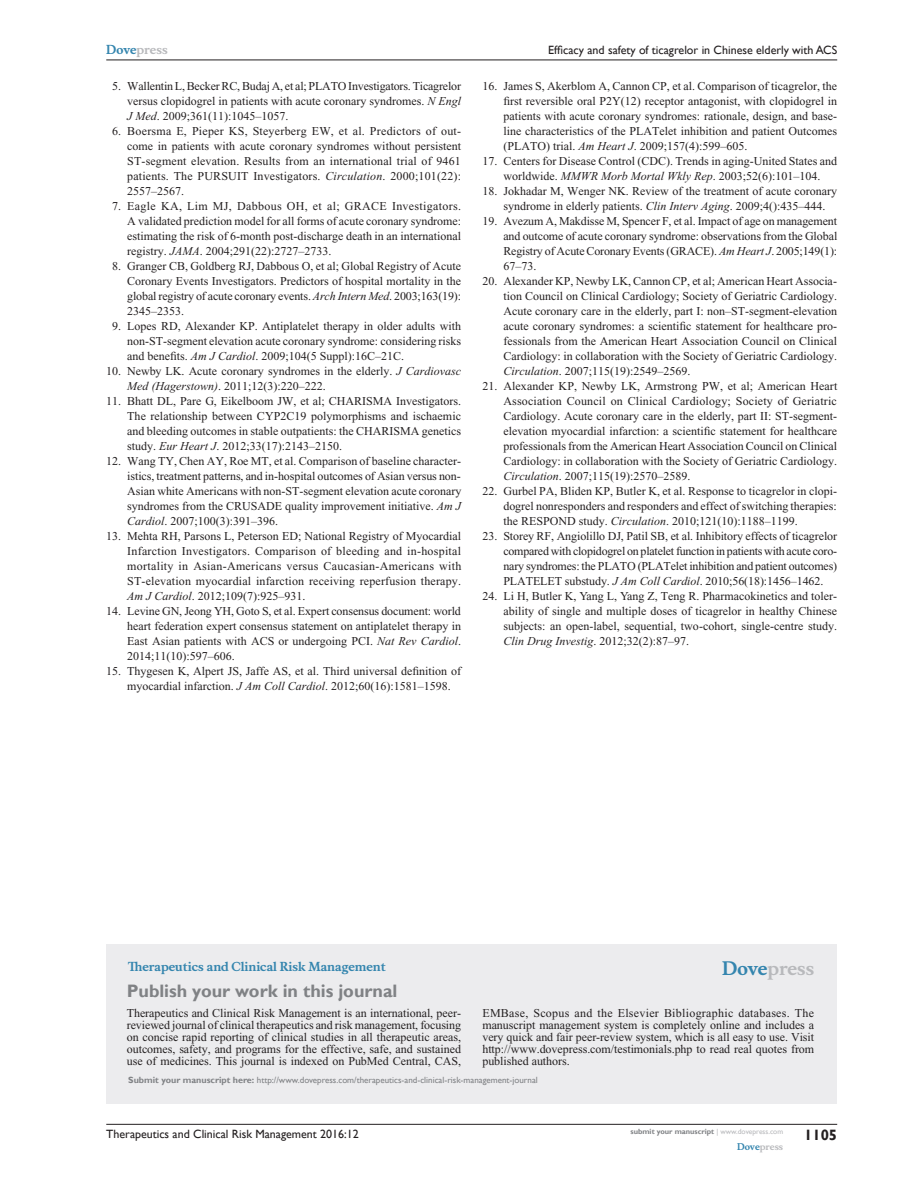
<style>
.page{position:relative;width:918px;height:1188px;background:#fff}
.page>*{position:absolute;margin:0;border:0;box-sizing:border-box;transform-origin:0 0}
.PromBx-H1{font:700 18px "Gill Sans";color:#808285}
.PromBx-Brand{font:700 18px "Musee";color:#b8b9bc}
.t1{font:700 15px "Gill Sans";color:#231f20}
.RefNL2{font:12px/15px "Times New Roman";color:#231f20;text-align:justify}
.PromBx-Tx{font:12px/12px "Times New Roman";letter-spacing:-.005em;color:#231f20;text-align:justify}
.t2{font:12px "Gill Sans";color:#231f20}
.PromBx-JrnlName{font:700 12px "Musee";color:#3485ae}
.t3{font:700 12px "Musee";color:#b8b9bc}
.PromBx-SubmitMssWebA{font:9px "Gill Sans";color:#808285}
.t4{font:700 9px "Musee";color:#b8b9bc}
.t5{font:700 7.5px "Gill Sans";color:#808285}
.s1{color:#3485ae}
.s2{font-style:italic}
.s3{font-weight:700}
.s4{font-weight:400;color:#b8b9bc}
</style>
<div class="page">
<div style="left:106px;top:944px;width:731px;height:159px;background:#ececee"></div>
<hr style="left:106px;top:1124px;width:731px;height:1px;background:#231f20">
<hr style="left:106px;top:60px;width:731px;height:1px;background:#231f20">
<p class="t3" style="left:106px;top:43px;width:63px"><span class="s1">Dove</span>press</p>
<p class="RefNL2" style="left:127px;top:79px;width:335px;text-indent:-15px">5. Wallentin L, Becker RC, Budaj A, et al; PLATO Investigators. Ticagrelor versus clopidogrel in patients with acute coronary syndromes. <span class="s2">N Engl J Med</span>. 2009;361(11):1045–1057.</p>
<p class="RefNL2" style="left:127px;top:124px;width:335px;text-indent:-15px">6. Boersma E, Pieper KS, Steyerberg EW, et al. Predictors of out&shy;come in patients with acute coronary syndromes without persistent ST-segment elevation. Results from an international trial of 9461 patients. The PURSUIT Investigators. <span class="s2">Circulation</span>. 2000;101(22):<br>2557–2567.</p>
<p class="RefNL2" style="left:127px;top:199px;width:335px;text-indent:-15px">7. Eagle KA, Lim MJ, Dabbous OH, et al; GRACE Investigators.<br>A validated prediction model for all forms of acute coronary syndrome: estimating the risk of 6-month post-discharge death in an international registry. <span class="s2">JAMA</span>. 2004;291(22):2727–2733.</p>
<p class="RefNL2" style="left:127px;top:259px;width:335px;text-indent:-15px">8. Granger CB, Goldberg RJ, Dabbous O, et al; Global Registry of Acute Coronary Events Investigators. Predictors of hospital mortality in the global registry of acute coronary events. <span class="s2">Arch Intern Med</span>. 2003;163(19):<br>2345–2353.</p>
<p class="RefNL2" style="left:127px;top:319px;width:335px;text-indent:-15px">9. Lopes RD, Alexander KP. Antiplatelet therapy in older adults with non-ST-segment elevation acute coronary syndrome: considering risks and benefits. <span class="s2">Am J Cardiol</span>. 2009;104(5 Suppl):16C–21C.</p>
<p class="RefNL2" style="left:127px;top:364px;width:335px;text-indent:-21px">10. Newby LK. Acute coronary syndromes in the elderly. <span class="s2">J Cardiovasc<br>Med (Hagerstown)</span>. 2011;12(3):220–222.</p>
<p class="RefNL2" style="left:127px;top:394px;width:335px;text-indent:-21px">11. Bhatt DL, Pare G, Eikelboom JW, et al; CHARISMA Investigators.<br>The relationship between CYP2C19 polymorphisms and ischaemic and bleeding outcomes in stable outpatients: the CHARISMA genetics study. <span class="s2">Eur Heart J</span>. 2012;33(17):2143–2150.</p>
<p class="RefNL2" style="left:127px;top:454px;width:336px;text-indent:-21px">12. Wang TY, Chen AY, Roe MT, et al. Comparison of baseline character&shy;istics, treatment patterns, and in-hospital outcomes of Asian versus non-Asian white Americans with non-ST-segment elevation acute coronary syndromes from the CRUSADE quality improvement initiative. <span class="s2">Am J Cardiol</span>. 2007;100(3):391–396.</p>
<p class="RefNL2" style="left:127px;top:529px;width:336px;text-indent:-21px">13. Mehta RH, Parsons L, Peterson ED; National Registry of Myocardial Infarction Investigators. Comparison of bleeding and in-hospital mortality in Asian-Americans versus Caucasian-Americans with ST-elevation myocardial infarction receiving reperfusion therapy.<br><span class="s2">Am J Cardiol</span>. 2012;109(7):925–931.</p>
<p class="RefNL2" style="left:127px;top:604px;width:335px;text-indent:-21px">14. Levine GN, Jeong YH, Goto S, et al. Expert consensus document: world heart federation expert consensus statement on antiplatelet therapy in East Asian patients with ACS or undergoing PCI. <span class="s2">Nat Rev Cardiol</span>.<br>2014;11(10):597–606.</p>
<p class="RefNL2" style="left:127px;top:664px;width:335px;text-indent:-21px">15. Thygesen K, Alpert JS, Jaffe AS, et al. Third universal definition of myocardial infarction. <span class="s2">J Am Coll Cardiol</span>. 2012;60(16):1581–1598.</p>
<p class="t2" style="left:548px;top:43px;width:290px">Efficacy and safety of ticagrelor in Chinese elderly with ACS</p>
<p class="RefNL2" style="left:503px;top:79px;width:335px;text-indent:-21px">16. James S, Akerblom A, Cannon CP, et al. Comparison of ticagrelor, the first reversible oral P2Y(12) receptor antagonist, with clopidogrel in patients with acute coronary syndromes: rationale, design, and base&shy;line characteristics of the PLATelet inhibition and patient Outcomes (PLATO) trial. <span class="s2">Am Heart J</span>. 2009;157(4):599–605.</p>
<p class="RefNL2" style="left:482px;top:154px;width:356px;text-align:center">17. Centers for Disease Control (CDC). Trends in aging-United States and worldwide. <span class="s2">MMWR Morb Mortal Wkly Rep</span>. 2003;52(6):101–104.</p>
<p class="RefNL2" style="left:503px;top:184px;width:335px;text-indent:-21px">18. Jokhadar M, Wenger NK. Review of the treatment of acute coronary syndrome in elderly patients. <span class="s2">Clin Interv Aging</span>. 2009;4():435–444.</p>
<p class="RefNL2" style="left:503px;top:214px;width:335px;text-indent:-21px">19. Avezum A, Makdisse M, Spencer F, et al. Impact of age on management and outcome of acute coronary syndrome: observations from the Global Registry of Acute Coronary Events (GRACE). <span class="s2">Am Heart J</span>. 2005;149(1):<br>67–73.</p>
<p class="RefNL2" style="left:503px;top:274px;width:335px;text-indent:-21px">20. Alexander KP, Newby LK, Cannon CP, et al; American Heart Associa&shy;tion Council on Clinical Cardiology; Society of Geriatric Cardiology.<br>Acute coronary care in the elderly, part I: non–ST-segment-elevation acute coronary syndromes: a scientific statement for healthcare pro&shy;fessionals from the American Heart Association Council on Clinical Cardiology: in collaboration with the Society of Geriatric Cardiology.<br><span class="s2">Circulation</span>. 2007;115(19):2549–2569.</p>
<p class="RefNL2" style="left:503px;top:379px;width:335px;text-indent:-21px">21. Alexander KP, Newby LK, Armstrong PW, et al; American Heart Association Council on Clinical Cardiology; Society of Geriatric Cardiology. Acute coronary care in the elderly, part II: ST-segment&shy;elevation myocardial infarction: a scientific statement for healthcare professionals from the American Heart Association Council on Clinical Cardiology: in collaboration with the Society of Geriatric Cardiology.<br><span class="s2">Circulation</span>. 2007;115(19):2570–2589.</p>
<p class="RefNL2" style="left:503px;top:484px;width:335px;text-indent:-21px">22. Gurbel PA, Bliden KP, Butler K, et al. Response to ticagrelor in clopi&shy;dogrel nonresponders and responders and effect of switching therapies: the RESPOND study. <span class="s2">Circulation</span>. 2010;121(10):1188–1199.</p>
<p class="RefNL2" style="left:503px;top:529px;width:335px;text-indent:-21px">23. Storey RF, Angiolillo DJ, Patil SB, et al. Inhibitory effects of ticagrelor compared with clopidogrel on platelet function in patients with acute coro&shy;nary syndromes: the PLATO (PLATelet inhibition and patient outcomes)<br>PLATELET substudy. <span class="s2">J Am Coll Cardiol</span>. 2010;56(18):1456–1462.</p>
<p class="RefNL2" style="left:503px;top:589px;width:335px;text-indent:-21px">24. Li H, Butler K, Yang L, Yang Z, Teng R. Pharmacokinetics and toler&shy;ability of single and multiple doses of ticagrelor in healthy Chinese subjects: an open-label, sequential, two-cohort, single-centre study.<br><span class="s2">Clin Drug Investig</span>. 2012;32(2):87–97.</p>
<p class="PromBx-JrnlName" style="left:128px;top:959px;width:259px">Therapeutics and Clinical Risk Management</p>
<p class="PromBx-H1" style="left:127px;top:980px;width:272px">Publish your work in this journal</p>
<p class="PromBx-Brand" style="left:722px;top:958px;width:94px"><span class="s1">Dove</span>press</p>
<p class="PromBx-Tx" style="left:127px;top:1007px;width:336px">Therapeutics and Clinical Risk Management is an international, peer&shy;reviewed journal of clinical therapeutics and risk management, focusing on concise rapid reporting of clinical studies in all therapeutic areas, outcomes, safety, and programs for the effective, safe, and sustained use of medicines. This journal is indexed on PubMed Central, CAS,</p>
<p class="PromBx-Tx" style="left:482px;top:1007px;width:333px">EMBase, Scopus and the Elsevier Bibliographic databases. The manuscript management system is completely online and includes a very quick and fair peer-review system, which is all easy to use. Visit http://www.dovepress.com/testimonials.php to read real quotes from published authors.</p>
<p class="PromBx-SubmitMssWebA" style="left:128px;top:1075px;width:411px"><span class="s3">Submit your manuscript here:</span> http://www.dovepress.com/therapeutics-and-clinical-risk-management-journal</p>
<p class="t2" style="left:106px;top:1127px;width:254px">Therapeutics and Clinical Risk Management 2016:12</p>
<p class="t5" style="left:631px;top:1127px;width:154px">submit your manuscript <span class="s4">| www.dovepress.com</span></p>
<p class="t4" style="left:737px;top:1141px;width:48px"><span class="s1">Dove</span>press</p>
<p class="t1" style="left:804px;top:1126px;width:35px">1105</p>
</div>
